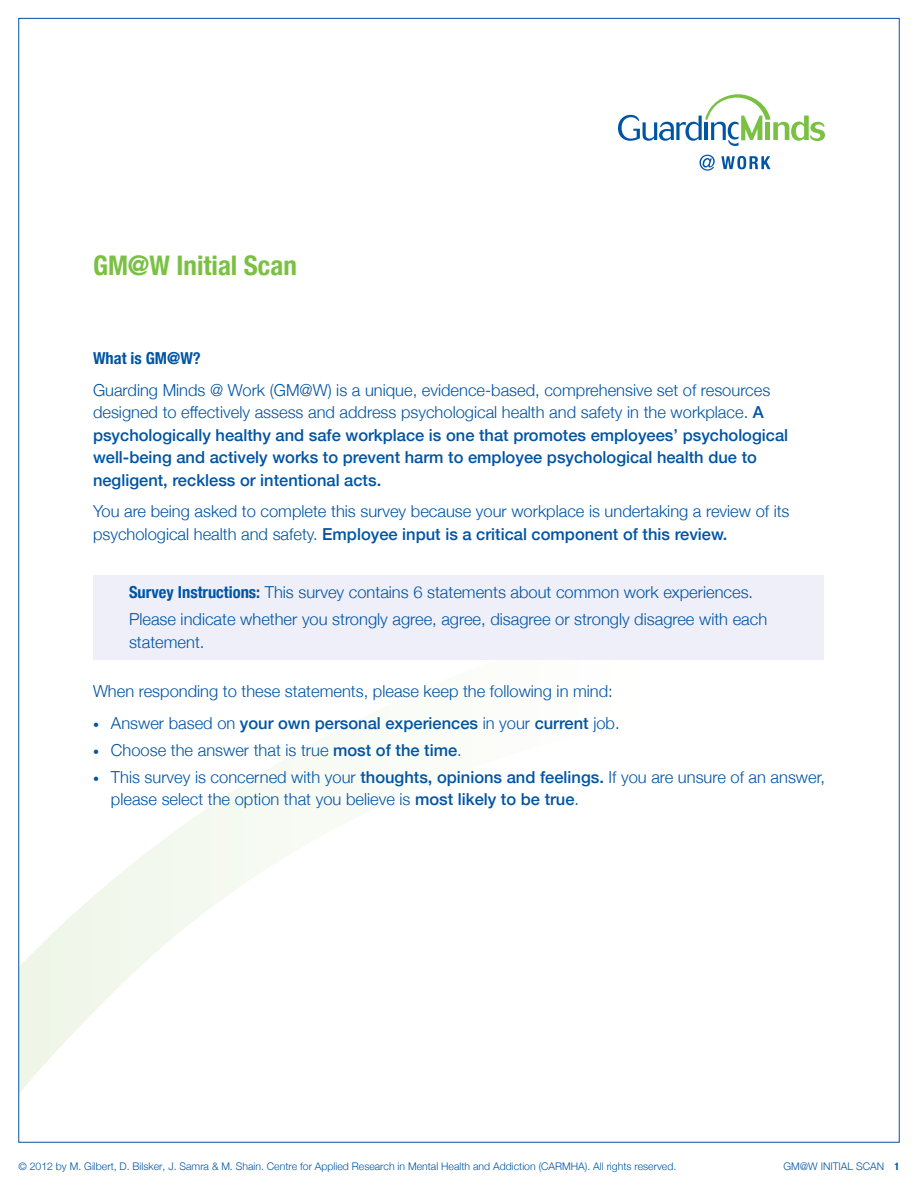
<style>
.page{position:relative;width:918px;height:1188px;background:#fff}
.page>*{position:absolute;margin:0;border:0;box-sizing:border-box;transform-origin:0 0}
.t1{font:700 condensed 27px "Helvetica Neue";color:#7ac143}
.t2{font:300 16.5px/22.5px "Helvetica Neue";color:#0054a4}
.t3{font:500 16.5px/22.5px "Helvetica Neue";color:#0054a4}
.t4{font:700 condensed 16.5px "Helvetica Neue";color:#0054a4}
.t5{font:300 10.5px "Helvetica Neue";color:#0054a4}
.s1{font-weight:300}
.s2{font-weight:500}
.s3{font-weight:700;font-stretch:condensed}
.s4{font-weight:300;font-size:12px}
.s5{font-size:12px}
</style>
<div class="page">
<svg style="left:20px;top:588px;width:317px;height:504px"></svg>
<svg style="left:618px;top:94px;width:207px;height:52px"></svg>
<svg style="left:721px;top:156px;width:50px;height:13px"></svg>
<svg style="left:700px;top:155px;width:15px;height:16px"></svg>
<div style="left:94px;top:575px;width:730px;height:85px;background:#eeeff8"></div>
<p class="t1" style="left:93px;top:243px;width:205px">GM@W Initial Scan</p>
<p class="t4" style="left:93px;top:345px;width:109px">What is GM@W?</p>
<p class="t3" style="left:93px;top:377px;width:697px"><span class="s1">Guarding Minds @ Work (GM@W) is a unique, evidence-based, comprehensive set of resources designed to effectively assess and address psychological health and safety in the workplace.</span> A psychologically healthy and safe workplace is one that promotes employees’ psychological well-being and actively works to prevent harm to employee psychological health due to negligent, reckless or intentional acts.</p>
<p class="t2" style="left:93px;top:499px;width:698px">You are being asked to complete this survey because your workplace is undertaking a review of its psychological health and safety. <span class="s2">Employee input is a critical component of this review.</span></p>
<p class="t2" style="left:129px;top:580px;width:626px"><span class="s3">Survey Instructions:</span> This survey contains 6 statements about common work experiences.</p>
<p class="t2" style="left:129px;top:607px;width:640px">Please indicate whether you strongly agree, agree, disagree or strongly disagree with each statement.</p>
<p class="t2" style="left:93px;top:679px;width:521px">When responding to these statements, please keep the following in mind:</p>
<p class="t3" style="left:93px;top:710px;width:528px"><span class="s4">•</span> <span class="s1">Answer based on</span> your own personal experiences <span class="s1">in your</span> current <span class="s1">job.</span></p>
<p class="t2" style="left:93px;top:737px;width:370px"><span class="s5">•</span> Choose the answer that is true <span class="s2">most of the time</span>.</p>
<p class="t2" style="left:111px;top:764px;width:716px;text-indent:-18px"><span class="s5">•</span> This survey is concerned with your <span class="s2">thoughts, opinions and feelings.</span> If you are unsure of an answer, please select the option that you believe is <span class="s2">most likely to be true</span>.</p>
<p class="t5" style="left:18px;top:1158px;width:659px">© 2012 by M. Gilbert, D. Bilsker, J. Samra &amp; M. Shain. Centre for Applied Research in Mental Health and Addiction (CARMHA). All rights reserved.</p>
<p class="t5" style="left:783px;top:1158px;width:118px">GM@W INITIAL SCAN <span class="s3">1</span></p>
</div>
